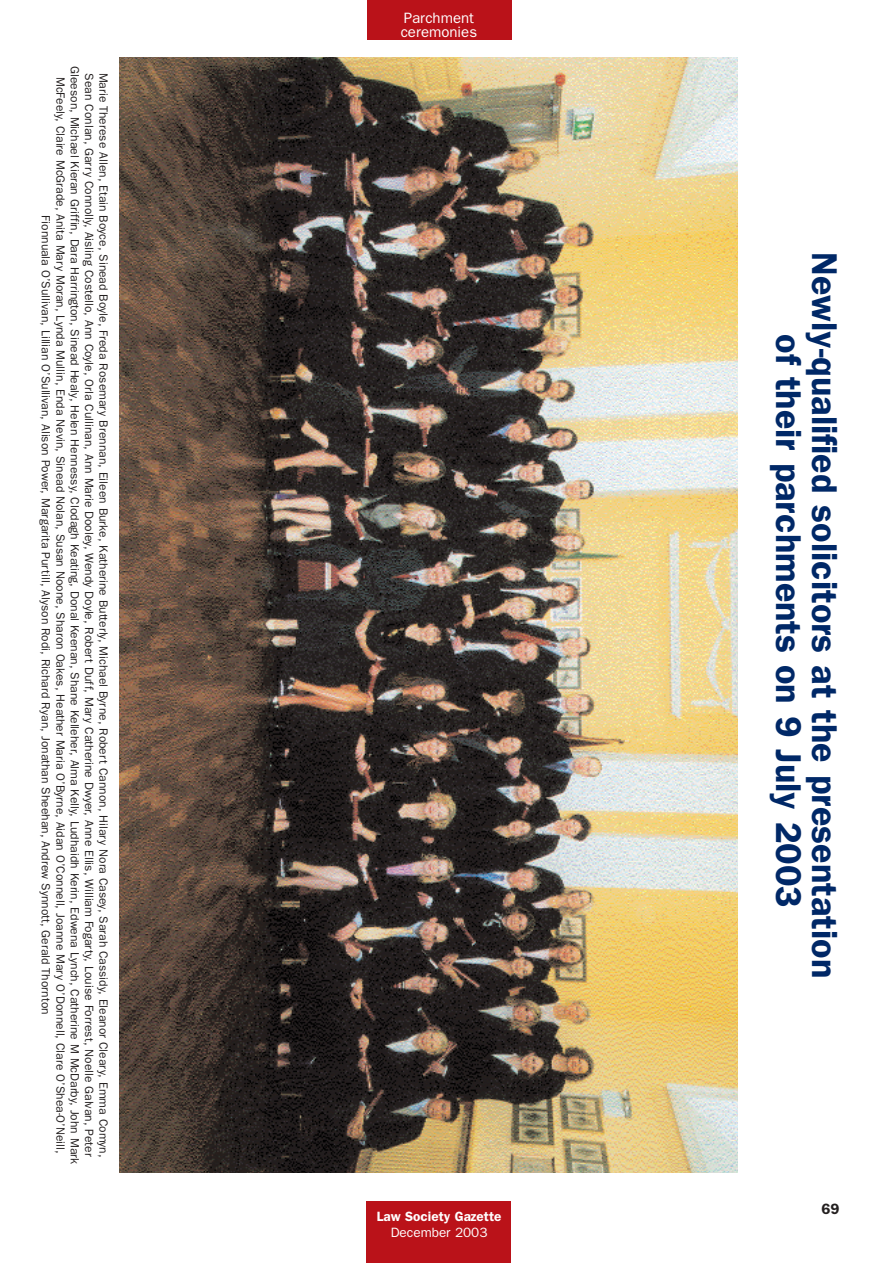
<style>
.page{position:relative;width:893px;height:1263px;background:#fff}
.page>*{position:absolute;margin:0;border:0;box-sizing:border-box;transform-origin:0 0}
.t1{font:600 36px/36px "Franklin Gothic";color:#002867;text-align:center}
.t2{font:15px/13.5px "Franklin Gothic";color:#fff}
.t3{font:600 15px "Franklin Gothic";color:#231f1f}
.t4{font:600 13.5px "Franklin Gothic";color:#fff}
.t5{font:13.5px "Franklin Gothic";color:#fff}
.t6{font:12px/14.4px "Franklin Gothic";color:#231f1f;text-align:center}
</style>
<div class="page">
<div style="left:367px;top:1202px;width:144px;height:61px;background:#ba1219"></div>
<div style="left:367px;top:0;width:144px;height:40px;background:#ba1219"></div>
<img style="left:119px;top:58px;width:618px;height:1114px">
<p class="t6" style="left:110px;top:66px;width:1099px;rotate:90deg">Marie Therese Allen, Etain Boyce, Sinead Boyle, Freda Rosemary Brennan, Eileen Burke, Katherine Butterly, Michael Byrne, Robert Cannon, Hilary Nora Casey, Sarah Cassidy, Eleanor Cleary, Emma Comyn, Sean Conlan, Garry Connolly, Aisling Costello, Ann Coyle, Orla Cullinan, Ann Marie Dooley, Wendy Doyle, Robert Duff, Mary Catherine Dwyer, Anne Ellis, William Fogarty, Louise Forrest, Noelle Galvan, Peter Gleeson, Michael Kieran Griffin, Dara Harrington, Sinead Healy, Helen Hennessy, Clodagh Keating, Donal Keenan, Shane Kelleher, Alma Kelly, Ludhaidh Kerin, Edwena Lynch, Catherine M McDarby, John Mark McFeely, Claire McGrade, Anita Mary Moran, Lynda Mullin, Enda Nevin, Sinead Nolan, Susan Noone, Sharon Oakes, Heather Maria O’Byrne, Aidan O’Connell, Joanne Mary O’Donnell, Clare O’Shea-O’Neill, Fionnuala O’Sullivan, Lillian O’Sullivan, Alison Power, Margarita Purtill, Alyson Rodi, Richard Ryan, Jonathan Sheehan, Andrew Synnott, Gerald Thornton</p>
<p class="t2" style="left:400px;top:12px;width:78px">Parchment ceremonies</p>
<p class="t4" style="left:377px;top:1212px;width:126px">Law Society Gazette</p>
<p class="t5" style="left:390px;top:1228px;width:98px">December 2003</p>
<h1 class="t1" style="left:839px;top:252px;width:728px;rotate:90deg">Newly-qualified solicitors at the presentation of their parchments on 9 July 2003</h1>
<p class="t3" style="left:821px;top:1204px;width:19px">69</p>
</div>
